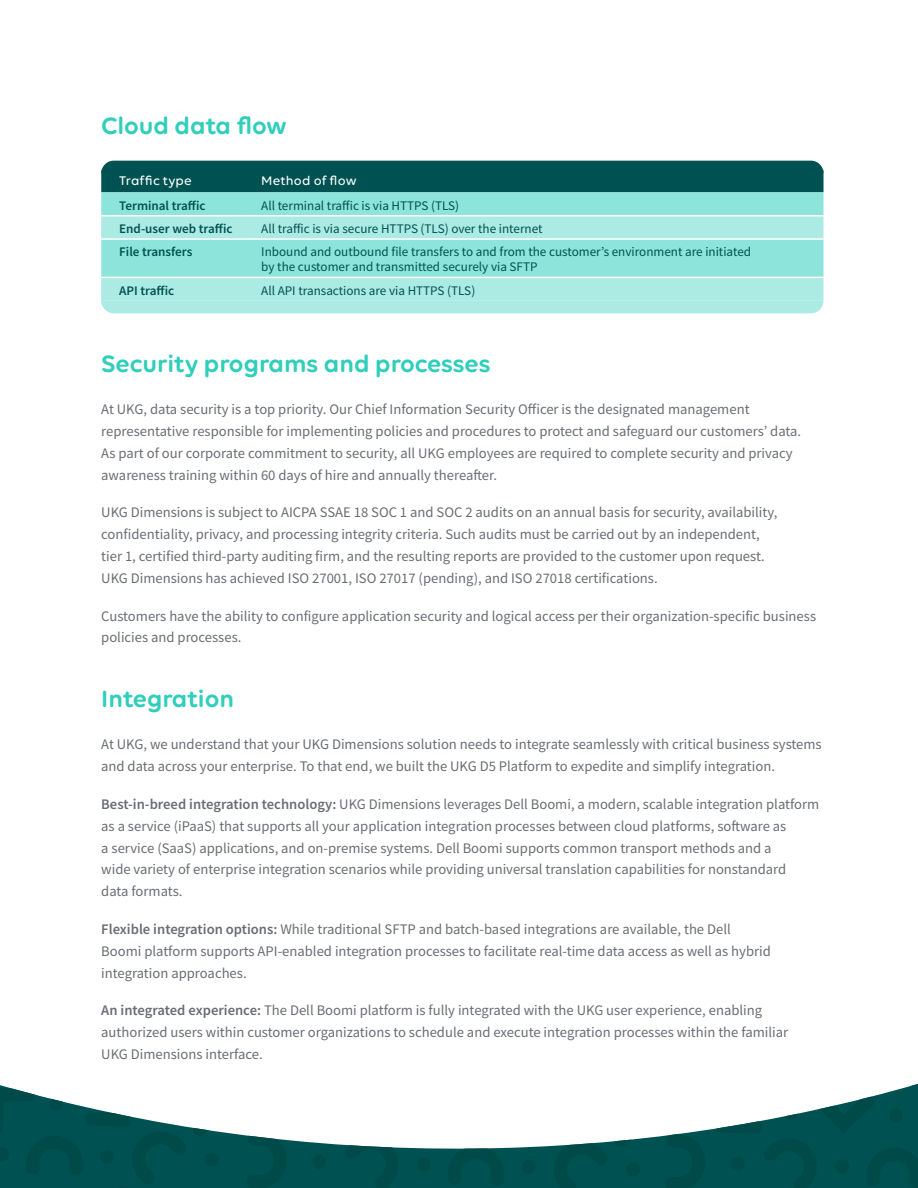
<style>
.page{position:relative;width:918px;height:1188px;background:#fff}
.page>*{position:absolute;margin:0;border:0;box-sizing:border-box;transform-origin:0 0}
.t1{font:600 25.5px "Volte Rounded";color:#30cebb}
.t2{font:14.7px/21.8px "Source Sans Pro";color:#696d73}
.t3{font:500 13.5px "Volte Rounded";letter-spacing:.01em;color:#fff}
.t4{font:13.2px/15px "Source Sans Pro";color:#005151}
.t5{font:600 13.2px "Source Sans Pro";color:#005151}
.s1{font-weight:600}
</style>
<div class="page">
<svg style="left:234px;top:1128px;width:482px;height:60px;background:#276c6c"></svg>
<svg style="left:614px;top:1128px;width:40px;height:19px"></svg>
<svg style="left:247px;top:1132px;width:40px;height:56px;background:#1a6060"></svg>
<svg style="left:298px;top:1128px;width:310px;height:60px"></svg>
<div style="left:626px;top:1162px;width:14px;height:15px;background:#004a4a;border-radius:50%"></div>
<div style="left:521px;top:1160px;width:15px;height:14px;background:#004a4a;border-radius:50%"></div>
<div style="left:417px;top:1157px;width:14px;height:15px;background:#004a4a;border-radius:50%"></div>
<div style="left:312px;top:1155px;width:14px;height:14px;background:#004a4a;border-radius:50%"></div>
<div style="left:665px;top:1134px;width:41px;height:54px;background:#004e4e"></div>
<svg style="left:716px;top:1084px;width:202px;height:104px"></svg>
<div style="left:835px;top:1159px;width:15px;height:14px;background:#004a4a;border-radius:50%"></div>
<div style="left:731px;top:1157px;width:14px;height:14px;background:#004a4a;border-radius:50%"></div>
<div style="left:889px;top:1108px;width:14px;height:14px;background:#004a4a;border-radius:50%"></div>
<svg style="left:784px;top:1106px;width:15px;height:14px"></svg>
<svg style="left:0;top:1085px;width:234px;height:103px"></svg>
<div style="left:153px;top:1099px;width:15px;height:14px;background:#fff;border-radius:50%"></div>
<svg style="left:49px;top:1096px;width:14px;height:14px"></svg>
<div style="left:101px;top:192px;width:723px;height:23px;background:#8de4da"></div>
<svg style="left:101px;top:216px;width:723px;height:85px;background:#9fe8df"></svg>
<hr style="left:101px;top:238px;width:142px;height:2px;background:#fff">
<hr style="left:243px;top:238px;width:581px;height:2px;background:#fff">
<hr style="left:101px;top:277px;width:142px;height:1px;background:#fff">
<hr style="left:243px;top:277px;width:581px;height:1px;background:#fff">
<div style="left:101px;top:161px;width:723px;height:31px;background:#005252"></div>
<div style="left:101px;top:301px;width:723px;height:12px;background:#acebe4"></div>
<h1 class="t1" style="left:101px;top:111px;width:187px">Cloud data flow</h1>
<p class="t3" style="left:119px;top:173px;width:74px">Traffic type</p>
<p class="t3" style="left:261px;top:173px;width:97px">Method of flow</p>
<p class="t5" style="left:119px;top:197px;width:88px">Terminal traffic</p>
<p class="t4" style="left:261px;top:198px;width:199px">All terminal traffic is via HTTPS (TLS)</p>
<p class="t5" style="left:119px;top:220px;width:115px">End-user web traffic</p>
<p class="t4" style="left:261px;top:221px;width:283px">All traffic is via secure HTTPS (TLS) over the internet</p>
<p class="t5" style="left:119px;top:243px;width:75px">File transfers</p>
<p class="t4" style="left:261px;top:244px;width:491px">Inbound and outbound file transfers to and from the customer’s environment are initiated by the customer and transmitted securely via SFTP</p>
<p class="t5" style="left:119px;top:282px;width:56px">API traffic</p>
<p class="t4" style="left:261px;top:283px;width:216px">All API transactions are via HTTPS (TLS)</p>
<h1 class="t1" style="left:101px;top:349px;width:391px">Security programs and processes</h1>
<p class="t2" style="left:101px;top:398px;width:701px">At UKG, data security is a top priority. Our Chief Information Security Officer is the designated management representative responsible for implementing policies and procedures to protect and safeguard our customers’ data.<br>As part of our corporate commitment to security, all UKG employees are required to complete security and privacy awareness training within 60 days of hire and annually thereafter.</p>
<p class="t2" style="left:101px;top:502px;width:678px">UKG Dimensions is subject to AICPA SSAE 18 SOC 1 and SOC 2 audits on an annual basis for security, availability, confidentiality, privacy, and processing integrity criteria. Such audits must be carried out by an independent, tier 1, certified third-party auditing firm, and the resulting reports are provided to the customer upon request.<br>UKG Dimensions has achieved ISO 27001, ISO 27017 (pending), and ISO 27018 certifications.</p>
<p class="t2" style="left:101px;top:605px;width:716px">Customers have the ability to configure application security and logical access per their organization-specific business policies and processes.</p>
<h1 class="t1" style="left:101px;top:684px;width:134px">Integration</h1>
<p class="t2" style="left:101px;top:734px;width:722px">At UKG, we understand that your UKG Dimensions solution needs to integrate seamlessly with critical business systems and data across your enterprise. To that end, we built the UKG D5 Platform to expedite and simplify integration.</p>
<p class="t2" style="left:101px;top:793px;width:720px"><span class="s1">Best-in-breed integration technology:</span> UKG Dimensions leverages Dell Boomi, a modern, scalable integration platform as a service (iPaaS) that supports all your application integration processes between cloud platforms, software as<br>a service (SaaS) applications, and on-premise systems. Dell Boomi supports common transport methods and a<br>wide variety of enterprise integration scenarios while providing universal translation capabilities for nonstandard<br>data formats.</p>
<p class="t2" style="left:101px;top:918px;width:671px"><span class="s1">Flexible integration options:</span> While traditional SFTP and batch-based integrations are available, the Dell<br>Boomi platform supports API-enabled integration processes to facilitate real-time data access as well as hybrid integration approaches.</p>
<p class="t2" style="left:101px;top:1000px;width:689px"><span class="s1">An integrated experience:</span> The Dell Boomi platform is fully integrated with the UKG user experience, enabling authorized users within customer organizations to schedule and execute integration processes within the familiar<br>UKG Dimensions interface.</p>
</div>
